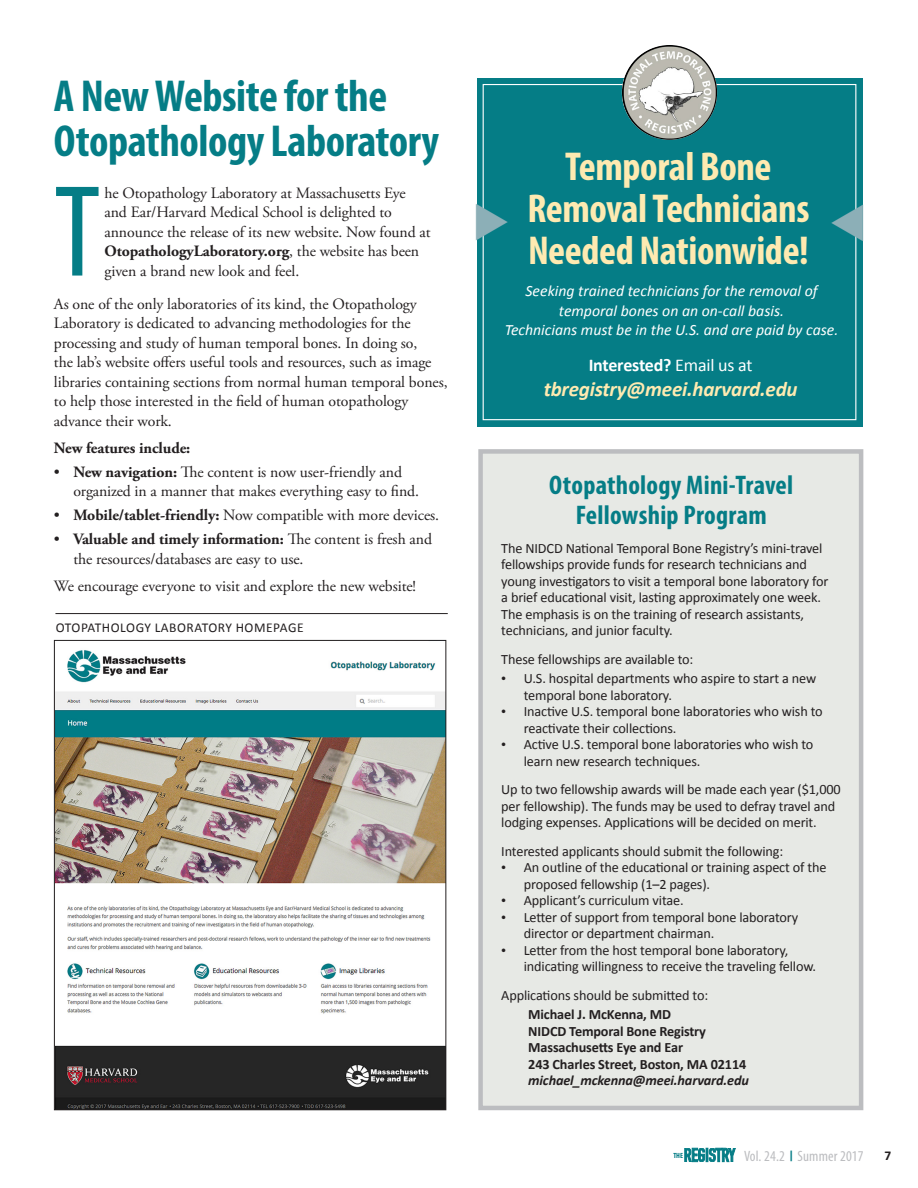
<style>
.page{position:relative;width:918px;height:1188px;background:#fff}
.page>*{position:absolute;margin:0;border:0;box-sizing:border-box;transform-origin:0 0}
.Text_with_Drop_Cap{font:condensed 131.55px "Myriad Pro";color:#057d86}
.Heads{font:700 condensed 45px/45px "Myriad Pro";letter-spacing:-.01em;color:#057d86}
.Heads-2{font:700 condensed 40.5px/42px "Myriad Pro";letter-spacing:-.01em;color:#feeab1;text-align:center}
.Subheads{font:700 condensed 27px/30px "Myriad Pro";letter-spacing:.01em;color:#057d86;text-align:center}
.By_line{font:italic 700 21px "Calibri";letter-spacing:-.01em;color:#feeab1}
.t1{font:700 18px "Calibri";letter-spacing:-.02em;color:#fff}
.Text_with_space{font:15.75px/19.5px "Adobe Garamond Pro";letter-spacing:-.005em;color:#231f20}
.Text_with_Drop_Cap-2{font:15.75px/19.5px "Adobe Garamond Pro";letter-spacing:-.005em;color:#231f20}
.t2{font:italic 15.75px/19.5px "Calibri";color:#fff;text-align:center}
.Text_with_space-2{font:700 15.75px "Adobe Garamond Pro";letter-spacing:-.005em;color:#231f20}
.t3{font:condensed 15px "Myriad Pro";letter-spacing:.01em;color:#bcbdc0}
.t4{font:14.25px/16.5px "Calibri";letter-spacing:-.01em;color:#231f20}
.t5{font:700 14.25px "Calibri";letter-spacing:-.01em;color:#231f20}
.t6{font:italic 700 14.25px "Calibri";letter-spacing:-.01em;color:#231f20}
.Calibri_Bold_9_5_pt{font:13.5px "Calibri";letter-spacing:.04em;color:#231f20}
.t7{font:700 13.5px "Calibri";color:#231f20}
.t8{font:700 condensed 7.5px "Myriad Pro";color:#057d86}
.s1{font-weight:700}
.s2{font-weight:400}
.s3{font-family:"Times New Roman"}
.s4{font-family:"Calibri";font-weight:700;font-stretch:normal;font-size:12px;color:#057d86}
</style>
<div class="page">
<svg style="left:684px;top:1148px;width:52px;height:14px"></svg>
<svg style="left:685px;top:1148px;width:50px;height:14px"></svg>
<div style="left:478px;top:449px;width:385px;height:661px;background:#e7e9e5;border:4px solid #bcbdc0"></div>
<img style="left:56px;top:650px;width:388px;height:458px">
<hr style="left:55px;top:613px;width:393px;height:1px;background:#231f20">
<div style="left:477px;top:79px;width:385px;height:348px;background:#057d86"></div>
<img style="left:622px;top:45px;width:95px;height:95px;border-radius:47px">
<svg style="left:482px;top:203px;width:2px;height:37px"></svg>
<svg style="left:855px;top:205px;width:8px;height:36px"></svg>
<p class="Heads" style="left:54px;top:73px;width:387px">A New Website for the<br>Otopathology Laboratory</p>
<p class="Text_with_Drop_Cap" style="left:54px;top:153px;width:48px">T</p>
<p class="Text_with_Drop_Cap-2" style="left:104px;top:183px;width:328px">he Otopathology Laboratory at Massachusetts Eye and Ear/Harvard Medical School is delighted to announce the release of its new website. Now found at <span class="s1">OtopathologyLaboratory.org</span>, the website has been given a brand new look and feel.</p>
<p class="Text_with_space" style="left:54px;top:294px;width:395px">As one of the only laboratories of its kind, the Otopathology Laboratory is dedicated to advancing methodologies for the processing and study of human temporal bones. In doing so,<br>the lab’s website offers useful tools and resources, such as image libraries containing sections from normal human temporal bones, to help those interested in the field of human otopathology advance their work.</p>
<p class="Text_with_space-2" style="left:54px;top:438px;width:138px">New features include:</p>
<p class="Text_with_space" style="left:73px;top:462px;width:347px;text-indent:-20px">• <span class="s1">New navigation:</span> The content is now user-friendly and organized in a manner that makes everything easy to find.</p>
<p class="Text_with_space" style="left:54px;top:506px;width:387px">• <span class="s1">Mobile/tablet-friendly:</span> Now compatible with more devices.</p>
<p class="Text_with_space" style="left:73px;top:530px;width:360px;text-indent:-20px">• <span class="s1">Valuable and timely information:</span> The content is fresh and the resources/databases are easy to use.</p>
<p class="Text_with_space" style="left:54px;top:576px;width:364px">We encourage everyone to visit and explore the new website!</p>
<p class="Calibri_Bold_9_5_pt" style="left:56px;top:619px;width:249px">OTOPATHOLOGY LABORATORY HOMEPAGE</p>
<p class="Heads-2" style="left:527px;top:145px;width:284px">Temporal Bone<br>Removal Technicians<br>Needed Nationwide!</p>
<p class="t2" style="left:505px;top:281px;width:335px">Seeking trained technicians for the removal of temporal bones on an on-call basis.<br>Technicians must be in the U.S. and are paid by case.</p>
<p class="t1" style="left:589px;top:353px;width:165px">Interested? <span class="s2">Email us at</span></p>
<p class="By_line" style="left:544px;top:376px;width:255px">tbregistry@meei.harvard.edu</p>
<p class="Subheads" style="left:549px;top:470px;width:246px">Otopathology Mini-Travel<br>Fellowship Program</p>
<p class="t4" style="left:501px;top:540px;width:329px">The NIDCD National Temporal Bone Registry’s mini-travel fellowships provide funds for research technicians and young investigators to visit a temporal bone laboratory for a brief educational visit, lasting approximately one week.<br>The emphasis is on the training of research assistants, technicians, and junior faculty.</p>
<p class="t4" style="left:501px;top:651px;width:194px">These fellowships are available to:</p>
<p class="t4" style="left:524px;top:670px;width:294px;text-indent:-22px"><span class="s3">•</span> U.S. hospital departments who aspire to start a new temporal bone laboratory.</p>
<p class="t4" style="left:524px;top:703px;width:301px;text-indent:-22px"><span class="s3">•</span> Inactive U.S. temporal bone laboratories who wish to reactivate their collections.</p>
<p class="t4" style="left:524px;top:736px;width:291px;text-indent:-22px"><span class="s3">•</span> Active U.S. temporal bone laboratories who wish to learn new research techniques.</p>
<p class="t4" style="left:501px;top:781px;width:341px">Up to two fellowship awards will be made each year ($1,000 per fellowship). The funds may be used to defray travel and lodging expenses. Applications will be decided on merit.</p>
<p class="t4" style="left:501px;top:843px;width:284px">Interested applicants should submit the following:</p>
<p class="t4" style="left:524px;top:859px;width:304px;text-indent:-22px"><span class="s3">•</span> An outline of the educational or training aspect of the proposed fellowship (1–2 pages).</p>
<p class="t4" style="left:501px;top:892px;width:184px"><span class="s3">•</span> Applicant’s curriculum vitae.</p>
<p class="t4" style="left:524px;top:909px;width:276px;text-indent:-22px"><span class="s3">•</span> Letter of support from temporal bone laboratory director or department chairman.</p>
<p class="t4" style="left:524px;top:942px;width:294px;text-indent:-22px"><span class="s3">•</span> Letter from the host temporal bone laboratory, indicating willingness to receive the traveling fellow.</p>
<p class="t4" style="left:501px;top:987px;width:208px">Applications should be submitted to:</p>
<p class="t5" style="left:528px;top:1005px;width:144px">Michael J. McKenna, MD</p>
<p class="t5" style="left:528px;top:1022px;width:179px">NIDCD Temporal Bone Registry</p>
<p class="t5" style="left:528px;top:1038px;width:156px">Massachusetts Eye and Ear</p>
<p class="t5" style="left:528px;top:1055px;width:220px">243 Charles Street, Boston, MA 02114</p>
<p class="t6" style="left:528px;top:1071px;width:222px">michael_mckenna@meei.harvard.edu</p>
<p class="t3" style="left:744px;top:1147px;width:121px">Vol. 24.2 <span class="s4">|</span> Summer 2017</p>
<p class="t8" style="left:673px;top:1151px;width:11px">THE</p>
<p class="t7" style="left:885px;top:1147px;width:8px">7</p>
</div>
